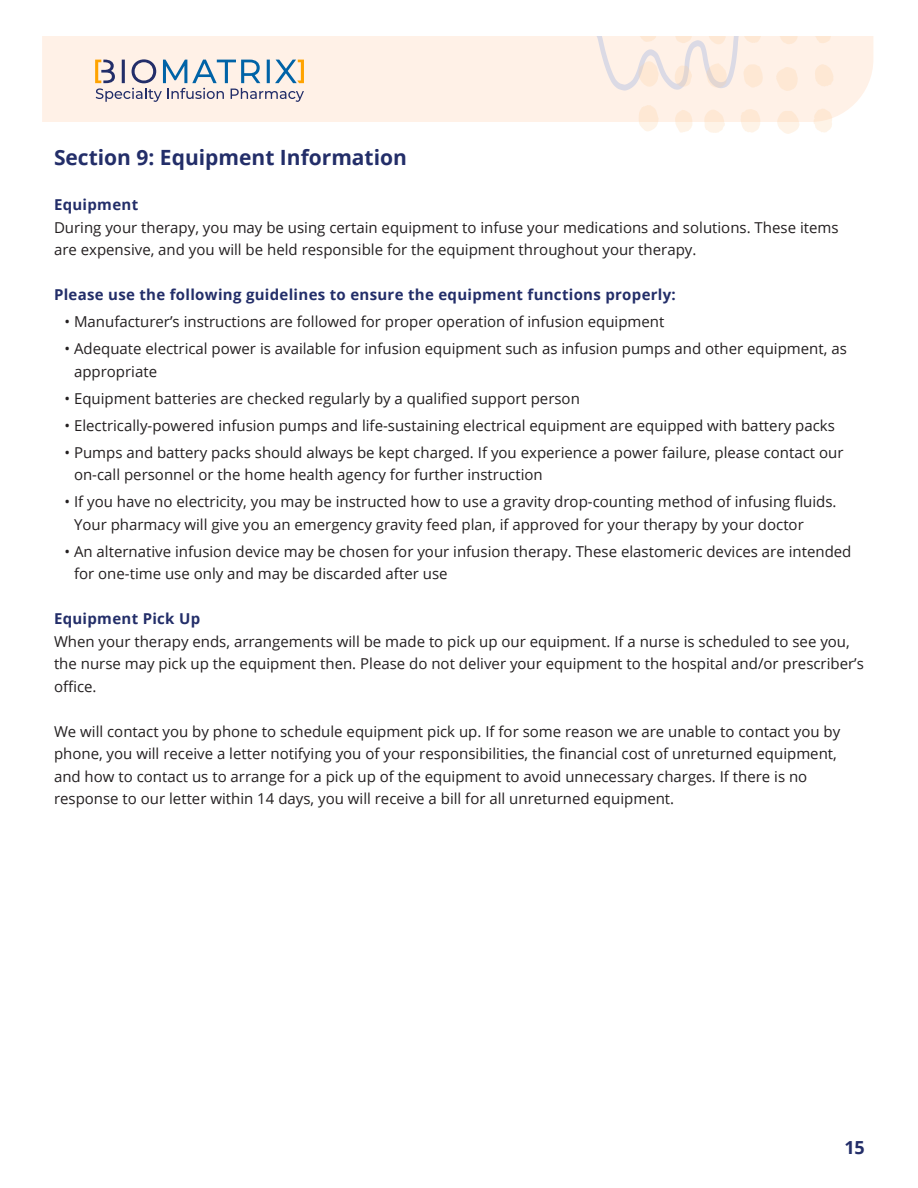
<style>
.page{position:relative;width:918px;height:1188px;background:#fff}
.page>*{position:absolute;margin:0;border:0;box-sizing:border-box;transform-origin:0 0}
.t1{font:700 21px "Open Sans";color:#232e69}
.t2{font:700 18px "Open Sans";color:#232e69}
.t3{font:15px/22.5px "Open Sans";color:#231f20}
.t4{font:700 15px "Open Sans";letter-spacing:.02em;color:#232e69}
</style>
<div class="page">
<div style="left:42px;top:36px;width:831px;height:86px;background:#fff1e7"></div>
<svg style="left:95px;top:59px;width:209px;height:43px;background:#c9c9cc"></svg>
<svg style="left:638px;top:104px;width:21px;height:27px"></svg>
<svg style="left:777px;top:109px;width:23px;height:25px"></svg>
<svg style="left:741px;top:109px;width:20px;height:24px"></svg>
<svg style="left:675px;top:110px;width:18px;height:23px"></svg>
<svg style="left:813px;top:108px;width:20px;height:25px"></svg>
<svg style="left:704px;top:108px;width:21px;height:25px"></svg>
<svg style="left:815px;top:64px;width:19px;height:23px"></svg>
<svg style="left:775px;top:67px;width:24px;height:25px"></svg>
<svg style="left:778px;top:36px;width:20px;height:9px"></svg>
<svg style="left:813px;top:36px;width:19px;height:8px"></svg>
<svg style="left:596px;top:36px;width:168px;height:55px;background:#f8ebe3"></svg>
<h1 class="t1" style="left:54px;top:143px;width:354px">Section 9: Equipment Information</h1>
<p class="t4" style="left:54px;top:194px;width:86px">Equipment</p>
<p class="t3" style="left:54px;top:216px;width:786px">During your therapy, you may be using certain equipment to infuse your medications and solutions. These items are expensive, and you will be held responsible for the equipment throughout your therapy.</p>
<p class="t4" style="left:54px;top:284px;width:623px">Please use the following guidelines to ensure the equipment functions properly:</p>
<p class="t3" style="left:64px;top:310px;width:601px">• Manufacturer’s instructions are followed for proper operation of infusion equipment</p>
<p class="t3" style="left:74px;top:337px;width:774px;text-indent:-10px">• Adequate electrical power is available for infusion equipment such as infusion pumps and other equipment, as appropriate</p>
<p class="t3" style="left:64px;top:387px;width:517px">• Equipment batteries are checked regularly by a qualified support person</p>
<p class="t3" style="left:64px;top:414px;width:772px">• Electrically-powered infusion pumps and life-sustaining electrical equipment are equipped with battery packs</p>
<p class="t3" style="left:74px;top:441px;width:771px;text-indent:-10px">• Pumps and battery packs should always be kept charged. If you experience a power failure, please contact our on-call personnel or the home health agency for further instruction</p>
<p class="t3" style="left:74px;top:490px;width:764px;text-indent:-10px">• If you have no electricity, you may be instructed how to use a gravity drop-counting method of infusing fluids.<br>Your pharmacy will give you an emergency gravity feed plan, if approved for your therapy by your doctor</p>
<p class="t3" style="left:74px;top:540px;width:779px;text-indent:-10px">• An alternative infusion device may be chosen for your infusion therapy. These elastomeric devices are intended for one-time use only and may be discarded after use</p>
<p class="t4" style="left:54px;top:608px;width:148px">Equipment Pick Up</p>
<p class="t3" style="left:54px;top:630px;width:811px">When your therapy ends, arrangements will be made to pick up our equipment. If a nurse is scheduled to see you, the nurse may pick up the equipment then. Please do not deliver your equipment to the hospital and/or prescriber’s office.</p>
<p class="t3" style="left:54px;top:720px;width:788px">We will contact you by phone to schedule equipment pick up. If for some reason we are unable to contact you by phone, you will receive a letter notifying you of your responsibilities, the financial cost of unreturned equipment, and how to contact us to arrange for a pick up of the equipment to avoid unnecessary charges. If there is no response to our letter within 14 days, you will receive a bill for all unreturned equipment.</p>
<p class="t2" style="left:844px;top:1135px;width:22px">15</p>
</div>
